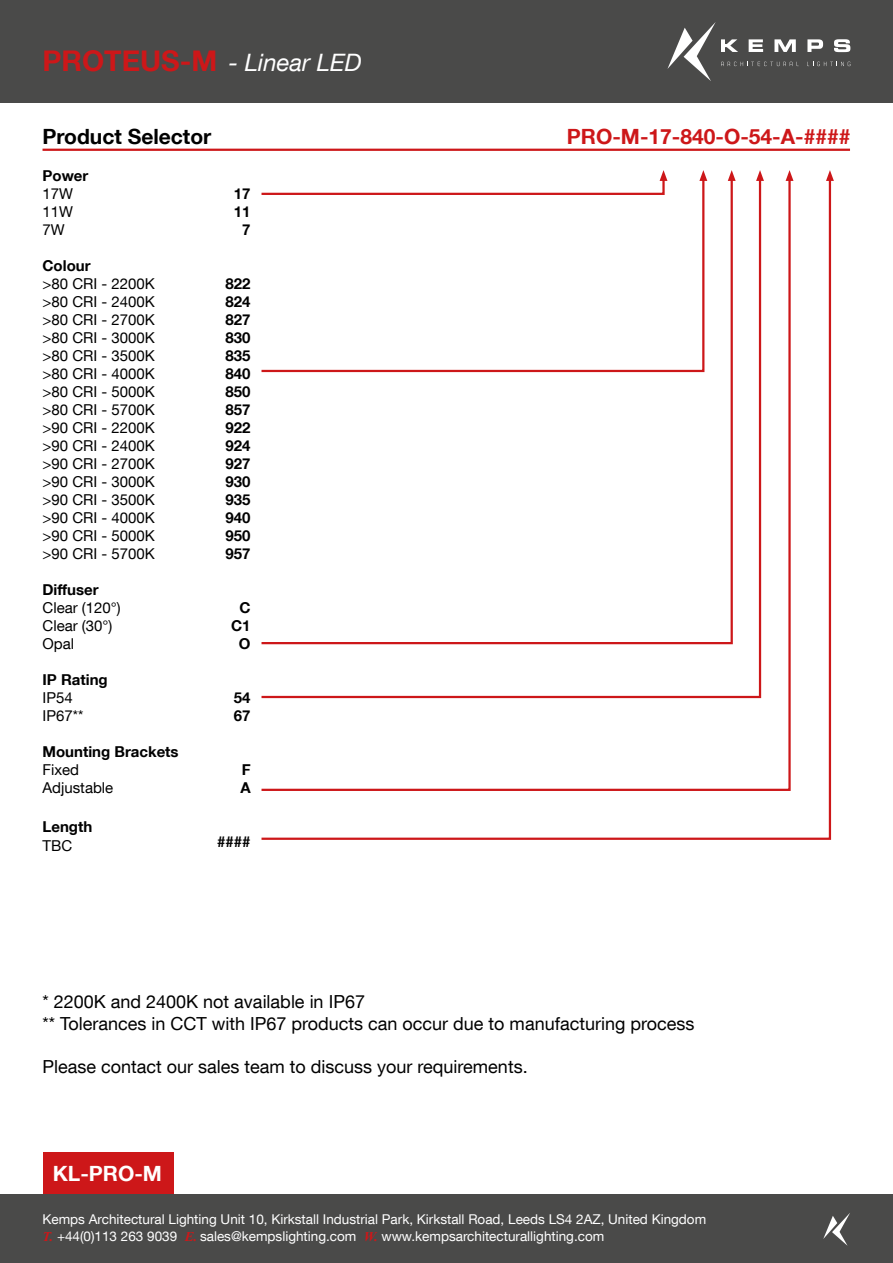
<style>
.page{position:relative;width:893px;height:1263px;background:#fff}
.page>*{position:absolute;margin:0;border:0;box-sizing:border-box;transform-origin:0 0}
.t1{font:italic 24px "Helvetica Neue LT Com";color:#fff}
.t2{font:700 21px "Helvetica Neue LT Com";color:#cd1719}
.t3{font:700 21px "Helvetica Neue LT Com";color:#000}
.t4{font:700 21px "Helvetica Neue LT Com";color:#fff}
.t5{font:18px/21.6px "Helvetica Neue LT Com";color:#000}
.t6{font:15px/18px "Helvetica Neue LT Com";color:#000}
.t7{font:700 15px/18px "Helvetica Neue LT Com";color:#000;text-align:center}
.t8{font:13.5px/16.2px "Helvetica Neue LT Com";color:#fff}
.s1{font-weight:700;font-style:normal;font-size:28.5px;color:#cd1719}
.s2{font-family:"Times New Roman";font-weight:700;font-style:italic;color:#cd1719}
</style>
<div class="page">
<div style="left:43px;top:1152px;width:130px;height:44px;background:#cd1719"></div>
<div style="left:0;top:0;width:893px;height:102px;background:#4a4a49"></div>
<div style="left:0;top:1194px;width:893px;height:69px;background:#4a4a49"></div>
<svg style="left:823px;top:1213px;width:27px;height:33px"></svg>
<svg style="left:807px;top:39px;width:16px;height:13px"></svg>
<svg style="left:834px;top:39px;width:16px;height:13px"></svg>
<svg style="left:667px;top:22px;width:131px;height:59px"></svg>
<svg style="left:807px;top:62px;width:43px;height:4px"></svg>
<hr style="left:43px;top:149px;width:807px;height:2px;background:#cd1719">
<svg style="left:787px;top:170px;width:5px;height:6px"></svg>
<svg style="left:729px;top:170px;width:5px;height:6px"></svg>
<svg style="left:701px;top:170px;width:5px;height:6px"></svg>
<svg style="left:758px;top:170px;width:4px;height:6px"></svg>
<svg style="left:261px;top:176px;width:571px;height:664px"></svg>
<svg style="left:826px;top:170px;width:8px;height:11px"></svg>
<h1 class="t1" style="left:43px;top:48px;width:321px"><span class="s1">PROTEUS-M</span> - Linear LED</h1>
<h2 class="t3" style="left:43px;top:123px;width:170px">Product Selector</h2>
<h2 class="t2" style="left:567px;top:123px;width:285px">PRO-M-17-840-O-54-A-####</h2>
<p class="t7" style="left:43px;top:166px;width:47px">Power</p>
<p class="t6" style="left:43px;top:184px;width:32px;text-align:justify">17W 11W 7W</p>
<p class="t7" style="left:43px;top:256px;width:50px">Colour</p>
<p class="t6" style="left:43px;top:274px;width:114px;text-align:justify">&gt;80 CRI - 2200K &gt;80 CRI - 2400K &gt;80 CRI - 2700K &gt;80 CRI - 3000K &gt;80 CRI - 3500K &gt;80 CRI - 4000K &gt;80 CRI - 5000K &gt;80 CRI - 5700K &gt;90 CRI - 2200K &gt;90 CRI - 2400K &gt;90 CRI - 2700K &gt;90 CRI - 3000K &gt;90 CRI - 3500K &gt;90 CRI - 4000K &gt;90 CRI - 5000K &gt;90 CRI - 5700K</p>
<p class="t7" style="left:43px;top:580px;width:58px">Diffuser</p>
<p class="t6" style="left:43px;top:598px;width:80px">Clear (120°)<br>Clear (30°)<br>Opal</p>
<p class="t7" style="left:43px;top:670px;width:67px">IP Rating</p>
<p class="t6" style="left:43px;top:688px;width:42px">IP54<br>IP67**</p>
<p class="t7" style="left:43px;top:742px;width:138px">Mounting Brackets</p>
<p class="t6" style="left:43px;top:760px;width:72px">Fixed<br>Adjustable</p>
<p class="t7" style="left:43px;top:818px;width:51px">Length</p>
<p class="t6" style="left:43px;top:836px;width:31px">TBC</p>
<p class="t7" style="left:234px;top:184px;width:18px">17<br>11<br>7</p>
<p class="t7" style="left:226px;top:274px;width:27px;text-align:justify">822<br>824<br>827<br>830<br>835<br>840<br>850<br>857<br>922<br>924<br>927<br>930<br>935<br>940<br>950<br>957</p>
<p class="t7" style="left:231px;top:598px;width:21px">C<br>C1<br>O</p>
<p class="t7" style="left:234px;top:688px;width:18px;text-align:left">54<br>67</p>
<p class="t7" style="left:240px;top:760px;width:12px;text-align:left">F<br>A</p>
<p class="t7" style="left:217px;top:832px;width:35px">####</p>
<p class="t5" style="left:43px;top:990px;width:653px">* 2200K and 2400K not available in IP67<br>** Tolerances in CCT with IP67 products can occur due to manufacturing process</p>
<p class="t5" style="left:43px;top:1055px;width:487px">Please contact our sales team to discuss your requirements.</p>
<h2 class="t4" style="left:53px;top:1160px;width:111px">KL-PRO-M</h2>
<p class="t8" style="left:43px;top:1211px;width:665px">Kemps Architectural Lighting Unit 10, Kirkstall Industrial Park, Kirkstall Road, Leeds LS4 2AZ, United Kingdom<br><span class="s2">T.</span> +44(0)113 263 9039 <span class="s2">E.</span> sales@kempslighting.com <span class="s2">W.</span> www.kempsarchitecturallighting.com</p>
</div>
